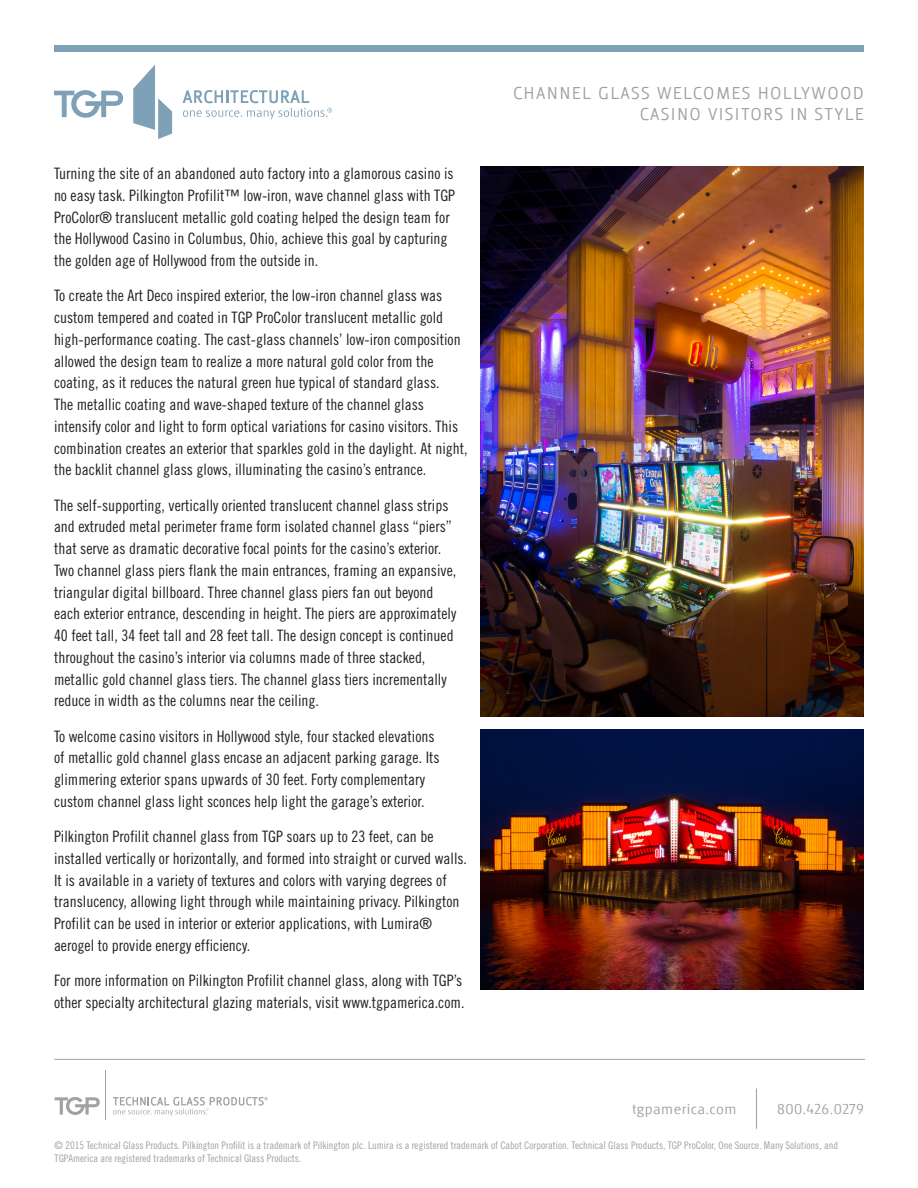
<style>
.page{position:relative;width:918px;height:1188px;background:#fff}
.page>*{position:absolute;margin:0;border:0;box-sizing:border-box;transform-origin:0 0}
.t1{font:18px/21.6px "Globale";letter-spacing:.075em;color:#a0a1a5;text-align:right}
.BODY{font:15.75px/21.8px "Trade Gothic Cond Eighteen";color:#231f20}
.t2{font:15px "Globale";letter-spacing:.03em;color:#a0a1a5}
.t3{font:10.5px/12.6px "Trade Gothic Cond Eighteen";color:#a0a1a5}
</style>
<div class="page">
<svg style="left:54px;top:90px;width:69px;height:28px"></svg>
<svg style="left:133px;top:65px;width:39px;height:74px"></svg>
<svg style="left:183px;top:90px;width:149px;height:29px"></svg>
<div style="left:55px;top:46px;width:809px;height:6px;background:#7ea1b7"></div>
<hr style="left:55px;top:1059px;width:810px;height:1px;background:#a0a1a5">
<svg style="left:55px;top:1097px;width:45px;height:18px"></svg>
<hr style="left:105px;top:1070px;width:1px;height:50px;background:#a0a1a5">
<svg style="left:113px;top:1097px;width:155px;height:19px"></svg>
<hr style="left:756px;top:1089px;width:1px;height:39px;background:#a0a1a5">
<img style="left:480px;top:729px;width:384px;height:261px">
<img style="left:480px;top:167px;width:384px;height:550px">
<p class="BODY" style="left:54px;top:163px;width:403px">Turning the site of an abandoned auto factory into a glamorous casino is no easy task. Pilkington Profilit™ low-iron, wave channel glass with TGP ProColor® translucent metallic gold coating helped the design team for the Hollywood Casino in Columbus, Ohio, achieve this goal by capturing the golden age of Hollywood from the outside in.</p>
<p class="BODY" style="left:54px;top:285px;width:415px">To create the Art Deco inspired exterior, the low-iron channel glass was custom tempered and coated in TGP ProColor translucent metallic gold high-performance coating. The cast-glass channels’ low-iron composition allowed the design team to realize a more natural gold color from the coating, as it reduces the natural green hue typical of standard glass.<br>The metallic coating and wave-shaped texture of the channel glass intensify color and light to form optical variations for casino visitors. This combination creates an exterior that sparkles gold in the daylight. At night, the backlit channel glass glows, illuminating the casino’s entrance.</p>
<p class="BODY" style="left:54px;top:494px;width:404px">The self-supporting, vertically oriented translucent channel glass strips and extruded metal perimeter frame form isolated channel glass “piers” that serve as dramatic decorative focal points for the casino’s exterior.<br>Two channel glass piers flank the main entrances, framing an expansive, triangular digital billboard. Three channel glass piers fan out beyond each exterior entrance, descending in height. The piers are approximately 40 feet tall, 34 feet tall and 28 feet tall. The design concept is continued throughout the casino’s interior via columns made of three stacked, metallic gold channel glass tiers. The channel glass tiers incrementally reduce in width as the columns near the ceiling.</p>
<p class="BODY" style="left:54px;top:725px;width:387px">To welcome casino visitors in Hollywood style, four stacked elevations of metallic gold channel glass encase an adjacent parking garage. Its glimmering exterior spans upwards of 30 feet. Forty complementary custom channel glass light sconces help light the garage’s exterior.</p>
<p class="BODY" style="left:54px;top:826px;width:415px">Pilkington Profilit channel glass from TGP soars up to 23 feet, can be installed vertically or horizontally, and formed into straight or curved walls.<br>It is available in a variety of textures and colors with varying degrees of translucency, allowing light through while maintaining privacy. Pilkington Profilit can be used in interior or exterior applications, with Lumira® aerogel to provide energy efficiency.</p>
<p class="BODY" style="left:54px;top:970px;width:412px">For more information on Pilkington Profilit channel glass, along with TGP’s other specialty architectural glazing materials, visit www.tgpamerica.com.</p>
<p class="t1" style="left:513px;top:82px;width:352px">CHANNEL GLASS WELCOMES HOLLYWOOD<br>CASINO VISITORS IN STYLE</p>
<p class="t2" style="left:632px;top:1101px;width:106px">tgpamerica.com</p>
<p class="t2" style="left:777px;top:1101px;width:88px">800.426.0279</p>
<p class="t3" style="left:55px;top:1139px;width:785px">© 2015 Technical Glass Products. Pilkington Profilit is a trademark of Pilkington plc. Lumira is a registered trademark of Cabot Corporation. Technical Glass Products, TGP ProColor, One Source. Many Solutions, and<br>TGPAmerica are registered trademarks of Technical Glass Products.</p>
</div>
